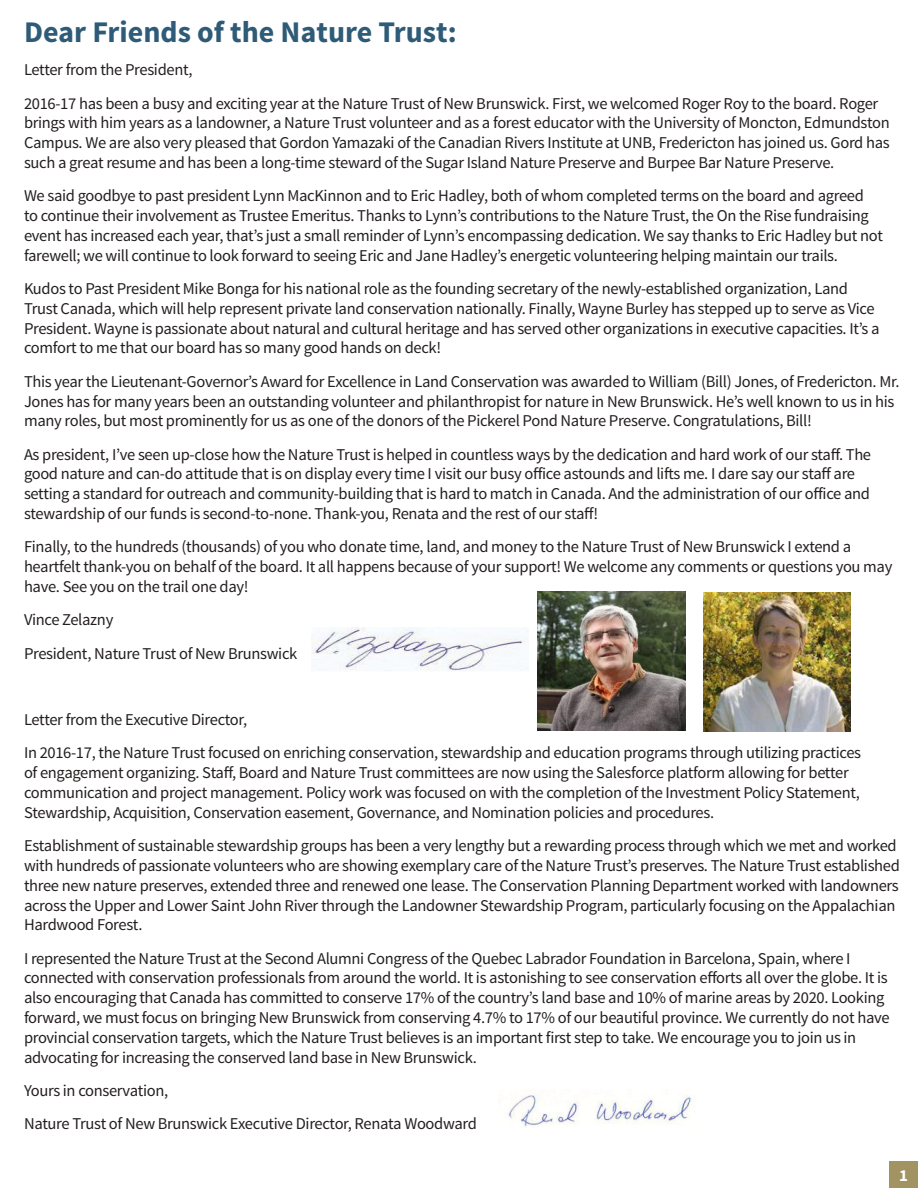
<style>
.page{position:relative;width:918px;height:1188px;background:#fff}
.page>*{position:absolute;margin:0;border:0;box-sizing:border-box;transform-origin:0 0}
.t1{font:700 30px "Source Sans Pro";color:#2e5b77}
.t2{font:700 16.8px "Source Sans Pro";color:#fff}
.t3{font:16.5px/19.8px "Source Sans Pro";letter-spacing:-.02em;color:#241f1f}
</style>
<div class="page">
<div style="left:889px;top:1161px;width:29px;height:27px;background:#a29362"></div>
<img style="left:538px;top:591px;width:148px;height:139px">
<img style="left:703px;top:593px;width:148px;height:139px">
<img style="left:311px;top:628px;width:218px;height:43px">
<img style="left:508px;top:1092px;width:188px;height:36px">
<h1 class="t1" style="left:24px;top:13px;width:434px">Dear Friends of the Nature Trust:</h1>
<p class="t3" style="left:24px;top:53px;width:856px;line-height:33.3px">Letter from the President,<br>2016-17 has been a busy and exciting year at the Nature Trust of New Brunswick. First, we welcomed Roger Roy to the board. Roger</p>
<p class="t3" style="left:24px;top:113px;width:867px;text-align:justify">brings with him years as a landowner, a Nature Trust volunteer and as a forest educator with the University of Moncton, Edmundston Campus. We are also very pleased that Gordon Yamazaki of the Canadian Rivers Institute at UNB, Fredericton has joined us. Gord has such a great resume and has been a long-time steward of the Sugar Island Nature Preserve and Burpee Bar Nature Preserve.</p>
<p class="t3" style="left:24px;top:186px;width:860px">We said goodbye to past president Lynn MacKinnon and to Eric Hadley, both of whom completed terms on the board and agreed<br>to continue their involvement as Trustee Emeritus. Thanks to Lynn’s contributions to the Nature Trust, the On the Rise fundraising event has increased each year, that’s just a small reminder of Lynn’s encompassing dedication. We say thanks to Eric Hadley but not farewell; we will continue to look forward to seeing Eric and Jane Hadley’s energetic volunteering helping maintain our trails.</p>
<p class="t3" style="left:24px;top:279px;width:857px">Kudos to Past President Mike Bonga for his national role as the founding secretary of the newly-established organization, Land Trust Canada, which will help represent private land conservation nationally. Finally, Wayne Burley has stepped up to serve as Vice President. Wayne is passionate about natural and cultural heritage and has served other organizations in executive capacities. It’s a comfort to me that our board has so many good hands on deck!</p>
<p class="t3" style="left:24px;top:372px;width:877px">This year the Lieutenant-Governor’s Award for Excellence in Land Conservation was awarded to William (Bill) Jones, of Fredericton. Mr.<br>Jones has for many years been an outstanding volunteer and philanthropist for nature in New Brunswick. He’s well known to us in his many roles, but most prominently for us as one of the donors of the Pickerel Pond Nature Preserve. Congratulations, Bill!</p>
<p class="t3" style="left:24px;top:445px;width:849px">As president, I’ve seen up-close how the Nature Trust is helped in countless ways by the dedication and hard work of our staff. The good nature and can-do attitude that is on display every time I visit our busy office astounds and lifts me. I dare say our staff are setting a standard for outreach and community-building that is hard to match in Canada. And the administration of our office and stewardship of our funds is second-to-none. Thank-you, Renata and the rest of our staff!</p>
<p class="t3" style="left:24px;top:537px;width:870px">Finally, to the hundreds (thousands) of you who donate time, land, and money to the Nature Trust of New Brunswick I extend a heartfelt thank-you on behalf of the board. It all happens because of your support! We welcome any comments or questions you may have. See you on the trail one day!</p>
<p class="t3" style="left:24px;top:603px;width:275px;line-height:33.3px">Vince Zelazny<br>President, Nature Trust of New Brunswick</p>
<p class="t3" style="left:24px;top:703px;width:839px;line-height:33.3px">Letter from the Executive Director,<br>In 2016-17, the Nature Trust focused on enriching conservation, stewardship and education programs through utilizing practices</p>
<p class="t3" style="left:24px;top:763px;width:838px">of engagement organizing. Staff, Board and Nature Trust committees are now using the Salesforce platform allowing for better communication and project management. Policy work was focused on with the completion of the Investment Policy Statement,<br>Stewardship, Acquisition, Conservation easement, Governance, and Nomination policies and procedures.</p>
<p class="t3" style="left:24px;top:836px;width:877px">Establishment of sustainable stewardship groups has been a very lengthy but a rewarding process through which we met and worked with hundreds of passionate volunteers who are showing exemplary care of the Nature Trust’s preserves. The Nature Trust established three new nature preserves, extended three and renewed one lease. The Conservation Planning Department worked with landowners across the Upper and Lower Saint John River through the Landowner Stewardship Program, particularly focusing on the Appalachian Hardwood Forest.</p>
<p class="t3" style="left:24px;top:949px;width:867px">I represented the Nature Trust at the Second Alumni Congress of the Quebec Labrador Foundation in Barcelona, Spain, where I connected with conservation professionals from around the world. It is astonishing to see conservation efforts all over the globe. It is also encouraging that Canada has committed to conserve 17% of the country’s land base and 10% of marine areas by 2020. Looking forward, we must focus on bringing New Brunswick from conserving 4.7% to 17% of our beautiful province. We currently do not have provincial conservation targets, which the Nature Trust believes is an important first step to take. We encourage you to join us in advocating for increasing the conserved land base in New Brunswick.</p>
<p class="t3" style="left:24px;top:1074px;width:454px;line-height:33.3px">Yours in conservation,<br>Nature Trust of New Brunswick Executive Director, Renata Woodward</p>
<p class="t2" style="left:899px;top:1165px;width:10px">1</p>
</div>
